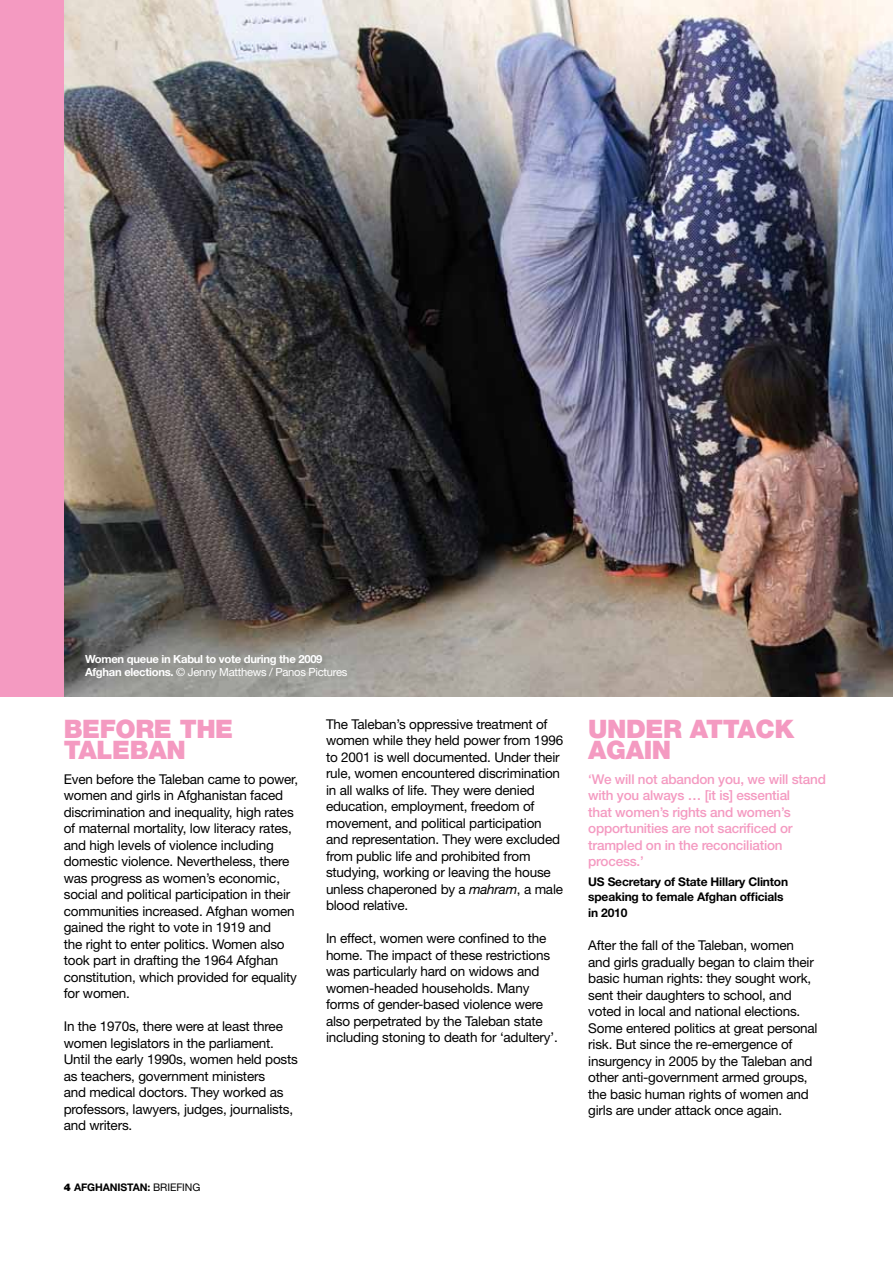
<style>
.page{position:relative;width:893px;height:1263px;background:#fff}
.page>*{position:absolute;margin:0;border:0;box-sizing:border-box;transform-origin:0 0}
.t1{font:900 25.5px/21px "Helvetica Neue";letter-spacing:-.015em;color:#f49ac1}
.t2{font:13.5px/16.5px "Helvetica Neue";letter-spacing:-.015em;color:#000}
.t3{font:500 13.5px/16.5px "Helvetica Neue";letter-spacing:-.015em;color:#f49ac1}
.t4{font:700 12px/15px "Helvetica Neue";letter-spacing:-.015em;color:#000}
.t5{font:700 11.25px/13.5px "Helvetica Neue";letter-spacing:-.025em;color:#fff}
.t6{font:700 10.5px "Helvetica Neue";letter-spacing:-.01em;color:#000}
.s1{font-weight:400}
.s2{font-weight:900}
.s3{font-style:italic}
</style>
<div class="page">
<img style="left:64px;top:0;width:829px;height:696px">
<div style="left:0;top:0;width:64px;height:697px;background:#f49ac1"></div>
<p class="t5" style="left:85px;top:652px;width:264px">Women queue in Kabul to vote during the 2009<br>Afghan elections. <span class="s1">© Jenny Matthews / Panos Pictures</span></p>
<h1 class="t1" style="left:64px;top:718px;width:171px">BEFORE THE<br>TALEBAN</h1>
<p class="t2" style="left:64px;top:770px;width:236px">Even before the Taleban came to power, women and girls in Afghanistan faced discrimination and inequality, high rates of maternal mortality, low literacy rates, and high levels of violence including domestic violence. Nevertheless, there was progress as women’s economic, social and political participation in their communities increased. Afghan women gained the right to vote in 1919 and<br>the right to enter politics. Women also took part in drafting the 1964 Afghan constitution, which provided for equality for women.</p>
<p class="t2" style="left:64px;top:1018px;width:236px">In the 1970s, there were at least three women legislators in the parliament.<br>Until the early 1990s, women held posts as teachers, government ministers<br>and medical doctors. They worked as professors, lawyers, judges, journalists, and writers.</p>
<p class="t6" style="left:64px;top:1181px;width:138px"><span class="s2">4</span> afgHanistan: <span class="s1">BRIEFING</span></p>
<p class="t2" style="left:326px;top:715px;width:239px">The Taleban’s oppressive treatment of women while they held power from 1996 to 2001 is well documented. Under their rule, women encountered discrimination in all walks of life. They were denied education, employment, freedom of movement, and political participation and representation. They were excluded from public life and prohibited from studying, working or leaving the house unless chaperoned by a <span class="s3">mahram</span>, a male blood relative.</p>
<p class="t2" style="left:326px;top:930px;width:233px">In effect, women were confined to the home. The impact of these restrictions was particularly hard on widows and women-headed households. Many forms of gender-based violence were also perpetrated by the Taleban state including stoning to death for ‘adultery’.</p>
<h1 class="t1" style="left:588px;top:718px;width:206px">UNDER ATTACK<br>AGAI N</h1>
<p class="t3" style="left:588px;top:770px;width:239px">‘We will not abandon you, we will stand with you always … [it is] essential<br>that women’s rights and women’s opportunities are not sacrificed or trampled on in the reconciliation process.’</p>
<p class="t4" style="left:588px;top:873px;width:201px">US Secretary of State Hillary Clinton speaking to female Afghan officials</p>
<p class="t4" style="left:588px;top:905px;width:41px">in 2010</p>
<p class="t2" style="left:588px;top:937px;width:231px">After the fall of the Taleban, women and girls gradually began to claim their basic human rights: they sought work, sent their daughters to school, and voted in local and national elections.<br>Some entered politics at great personal risk. But since the re-emergence of insurgency in 2005 by the Taleban and other anti-government armed groups, the basic human rights of women and girls are under attack once again.</p>
</div>
